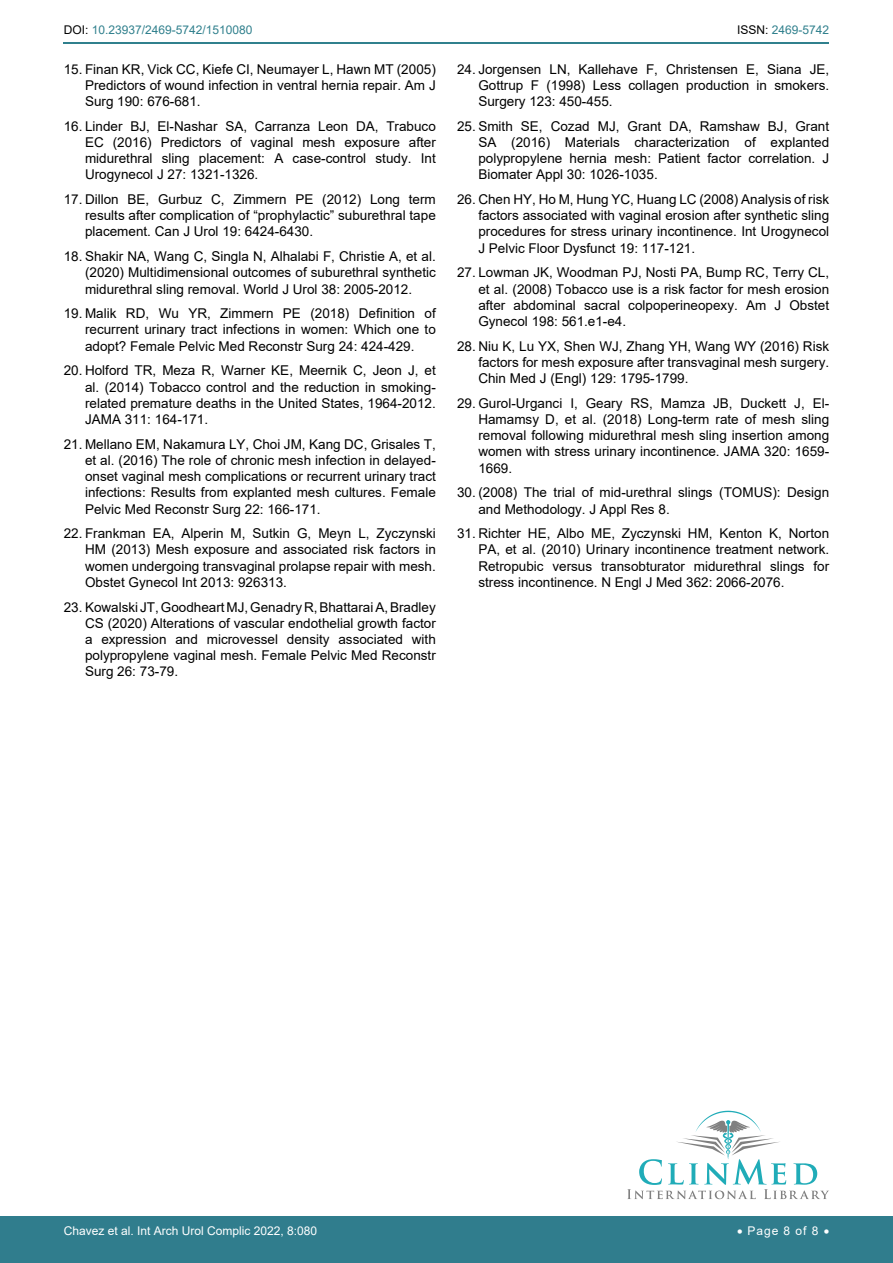
<style>
.page{position:relative;width:893px;height:1263px;background:#fff}
.page>*{position:absolute;margin:0;border:0;box-sizing:border-box;transform-origin:0 0}
.t1{font:13.5px/16.2px "Arial";color:#000;text-align:justify}
.t2{font:12px "Arial";color:#fff}
.t3{font:12px "Arial";color:#30808d}
.s1{color:#000}
</style>
<div class="page">
<hr style="left:64px;top:42px;width:765px;height:1px;background:#30808d">
<div style="left:0;top:1217px;width:893px;height:46px;background:#307d8d"></div>
<svg style="left:627px;top:1111px;width:202px;height:88px"></svg>
<p class="t3" style="left:64px;top:22px;width:190px"><span class="s1">DOI:</span> 10.23937/2469-5742/1510080</p>
<p class="t3" style="left:737px;top:22px;width:94px"><span class="s1">ISSN:</span> 2469-5742</p>
<p class="t1" style="left:85px;top:61px;width:352px;text-indent:-21px">15. Finan KR, Vick CC, Kiefe CI, Neumayer L, Hawn MT (2005)<br>Predictors of wound infection in ventral hernia repair. Am J Surg 190: 676-681.</p>
<p class="t1" style="left:85px;top:118px;width:352px;text-indent:-21px">16. Linder BJ, El-Nashar SA, Carranza Leon DA, Trabuco EC (2016) Predictors of vaginal mesh exposure after midurethral sling placement: A case-control study. Int Urogynecol J 27: 1321-1326.</p>
<p class="t1" style="left:85px;top:191px;width:352px;text-indent:-21px">17. Dillon BE, Gurbuz C, Zimmern PE (2012) Long term results after complication of “prophylactic” suburethral tape placement. Can J Urol 19: 6424-6430.</p>
<p class="t1" style="left:85px;top:248px;width:352px;text-indent:-21px">18. Shakir NA, Wang C, Singla N, Alhalabi F, Christie A, et al. (2020) Multidimensional outcomes of suburethral synthetic midurethral sling removal. World J Urol 38: 2005-2012.</p>
<p class="t1" style="left:85px;top:305px;width:352px;text-indent:-21px">19. Malik RD, Wu YR, Zimmern PE (2018) Definition of recurrent urinary tract infections in women: Which one to adopt? Female Pelvic Med Reconstr Surg 24: 424-429.</p>
<p class="t1" style="left:85px;top:362px;width:352px;text-indent:-21px">20. Holford TR, Meza R, Warner KE, Meernik C, Jeon J, et al. (2014) Tobacco control and the reduction in smoking&shy;related premature deaths in the United States, 1964-2012.<br>JAMA 311: 164-171.</p>
<p class="t1" style="left:85px;top:436px;width:352px;text-indent:-21px">21. Mellano EM, Nakamura LY, Choi JM, Kang DC, Grisales T, et al. (2016) The role of chronic mesh infection in delayed&shy;onset vaginal mesh complications or recurrent urinary tract infections: Results from explanted mesh cultures. Female Pelvic Med Reconstr Surg 22: 166-171.</p>
<p class="t1" style="left:85px;top:525px;width:352px;text-indent:-21px">22. Frankman EA, Alperin M, Sutkin G, Meyn L, Zyczynski HM (2013) Mesh exposure and associated risk factors in women undergoing transvaginal prolapse repair with mesh.<br>Obstet Gynecol Int 2013: 926313.</p>
<p class="t1" style="left:85px;top:599px;width:352px;text-indent:-21px">23. Kowalski JT, Goodheart MJ, Genadry R, Bhattarai A, Bradley CS (2020) Alterations of vascular endothelial growth factor a expression and microvessel density associated with polypropylene vaginal mesh. Female Pelvic Med Reconstr Surg 26: 73-79.</p>
<p class="t1" style="left:478px;top:61px;width:352px;text-indent:-21px">24. Jorgensen LN, Kallehave F, Christensen E, Siana JE, Gottrup F (1998) Less collagen production in smokers.<br>Surgery 123: 450-455.</p>
<p class="t1" style="left:478px;top:118px;width:352px;text-indent:-21px">25. Smith SE, Cozad MJ, Grant DA, Ramshaw BJ, Grant SA (2016) Materials characterization of explanted polypropylene hernia mesh: Patient factor correlation. J Biomater Appl 30: 1026-1035.</p>
<p class="t1" style="left:478px;top:191px;width:352px;text-indent:-21px">26. Chen HY, Ho M, Hung YC, Huang LC (2008) Analysis of risk factors associated with vaginal erosion after synthetic sling procedures for stress urinary incontinence. Int Urogynecol J Pelvic Floor Dysfunct 19: 117-121.</p>
<p class="t1" style="left:478px;top:264px;width:352px;text-indent:-21px">27. Lowman JK, Woodman PJ, Nosti PA, Bump RC, Terry CL, et al. (2008) Tobacco use is a risk factor for mesh erosion after abdominal sacral colpoperineopexy. Am J Obstet Gynecol 198: 561.e1-e4.</p>
<p class="t1" style="left:478px;top:338px;width:352px;text-indent:-21px">28. Niu K, Lu YX, Shen WJ, Zhang YH, Wang WY (2016) Risk factors for mesh exposure after transvaginal mesh surgery.<br>Chin Med J (Engl) 129: 1795-1799.</p>
<p class="t1" style="left:478px;top:395px;width:352px;text-indent:-21px">29. Gurol-Urganci I, Geary RS, Mamza JB, Duckett J, El-Hamamsy D, et al. (2018) Long-term rate of mesh sling removal following midurethral mesh sling insertion among women with stress urinary incontinence. JAMA 320: 1659- 1669.</p>
<p class="t1" style="left:478px;top:484px;width:352px;text-indent:-21px">30. (2008) The trial of mid-urethral slings (TOMUS): Design and Methodology. J Appl Res 8.</p>
<p class="t1" style="left:478px;top:525px;width:352px;text-indent:-21px">31. Richter HE, Albo ME, Zyczynski HM, Kenton K, Norton PA, et al. (2010) Urinary incontinence treatment network.<br>Retropubic versus transobturator midurethral slings for stress incontinence. N Engl J Med 362: 2066-2076.</p>
<p class="t2" style="left:64px;top:1223px;width:255px">Chavez et al. Int Arch Urol Complic 2022, 8:080</p>
<p class="t2" style="left:737px;top:1223px;width:94px">• Page 8 of 8 •</p>
</div>
